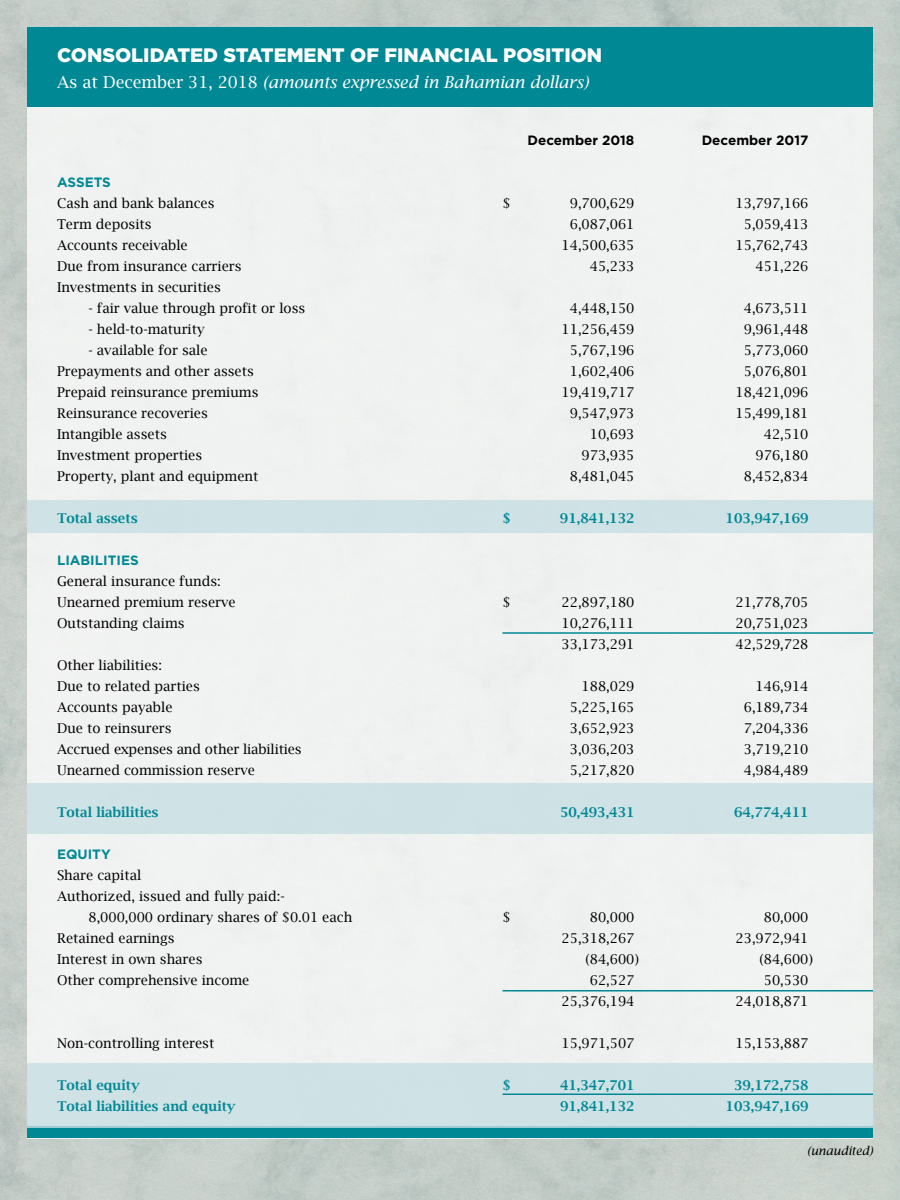
<style>
.page{position:relative;width:900px;height:1200px;background:#fff}
.page>*{position:absolute;margin:0;border:0;box-sizing:border-box;transform-origin:0 0}
.t1{font:900 19.5px "Gotham";color:#fff}
.t2{font:italic 16.5px "Lucida Bright";color:#fff}
.t3{font:13.5px "Lucida Bright";color:#000}
.t4{font:600 13.5px "Lucida Bright";color:#008894}
.t5{font:700 13.5px "Gotham";color:#000}
.t6{font:700 13.5px "Gotham";color:#008894}
.t7{font:italic 12px "Lucida Bright";color:#000}
.s1{font-style:normal}
</style>
<div class="page">
<div style="left:27px;top:54px;width:846px;height:1084px;background:#f0f2f1"></div>
<div style="left:27px;top:27px;width:846px;height:79px;background:#008894"></div>
<div style="left:27px;top:1126px;width:846px;height:12px;background:#008894"></div>
<div style="left:27px;top:500px;width:846px;height:32px;background:#cfe2e5"></div>
<div style="left:27px;top:784px;width:846px;height:50px;background:#cfe2e5"></div>
<div style="left:27px;top:1064px;width:846px;height:64px;background:#cfe2e5"></div>
<hr style="left:502px;top:632px;width:371px;height:2px;background:#008894">
<hr style="left:502px;top:990px;width:371px;height:2px;background:#008894">
<hr style="left:502px;top:1094px;width:371px;height:1px;background:#008894">
<p class="t1" style="left:57px;top:43px;width:547px">CONSOLIDATED STATEMENT OF FINANCIAL POSITION</p>
<p class="t2" style="left:57px;top:72px;width:533px"><span class="s1">As at December 31, 2018</span> (amounts expressed in Bahamian dollars)</p>
<p class="t5" style="left:528px;top:132px;width:108px">December 2018</p>
<p class="t5" style="left:702px;top:132px;width:108px">December 2017</p>
<p class="t6" style="left:57px;top:174px;width:55px">ASSETS</p>
<p class="t3" style="left:57px;top:195px;width:159px">Cash and bank balances</p>
<p class="t3" style="left:502px;top:195px;width:10px">$</p>
<p class="t3" style="left:570px;top:195px;width:66px">9,700,629</p>
<p class="t3" style="left:736px;top:195px;width:74px">13,797,166</p>
<p class="t3" style="left:57px;top:216px;width:96px">Term deposits</p>
<p class="t3" style="left:570px;top:216px;width:66px">6,087,061</p>
<p class="t3" style="left:744px;top:216px;width:66px">5,059,413</p>
<p class="t3" style="left:57px;top:237px;width:132px">Accounts receivable</p>
<p class="t3" style="left:562px;top:237px;width:74px">14,500,635</p>
<p class="t3" style="left:736px;top:237px;width:74px">15,762,743</p>
<p class="t3" style="left:57px;top:258px;width:186px">Due from insurance carriers</p>
<p class="t3" style="left:590px;top:258px;width:46px">45,233</p>
<p class="t3" style="left:756px;top:258px;width:54px">451,226</p>
<p class="t3" style="left:57px;top:279px;width:165px">Investments in securities</p>
<p class="t3" style="left:88px;top:300px;width:218px">- fair value through profit or loss</p>
<p class="t3" style="left:570px;top:300px;width:66px">4,448,150</p>
<p class="t3" style="left:744px;top:300px;width:66px">4,673,511</p>
<p class="t3" style="left:88px;top:321px;width:118px">- held-to-maturity</p>
<p class="t3" style="left:562px;top:321px;width:74px">11,256,459</p>
<p class="t3" style="left:744px;top:321px;width:66px">9,961,448</p>
<p class="t3" style="left:88px;top:342px;width:121px">- available for sale</p>
<p class="t3" style="left:570px;top:342px;width:66px">5,767,196</p>
<p class="t3" style="left:744px;top:342px;width:66px">5,773,060</p>
<p class="t3" style="left:57px;top:363px;width:198px">Prepayments and other assets</p>
<p class="t3" style="left:570px;top:363px;width:66px">1,602,406</p>
<p class="t3" style="left:744px;top:363px;width:66px">5,076,801</p>
<p class="t3" style="left:57px;top:384px;width:203px">Prepaid reinsurance premiums</p>
<p class="t3" style="left:562px;top:384px;width:74px">19,419,717</p>
<p class="t3" style="left:736px;top:384px;width:74px">18,421,096</p>
<p class="t3" style="left:57px;top:405px;width:152px">Reinsurance recoveries</p>
<p class="t3" style="left:570px;top:405px;width:66px">9,547,973</p>
<p class="t3" style="left:736px;top:405px;width:74px">15,499,181</p>
<p class="t3" style="left:57px;top:426px;width:111px">Intangible assets</p>
<p class="t3" style="left:590px;top:426px;width:46px">10,693</p>
<p class="t3" style="left:764px;top:426px;width:46px">42,510</p>
<p class="t3" style="left:57px;top:447px;width:147px">Investment properties</p>
<p class="t3" style="left:582px;top:447px;width:54px">973,935</p>
<p class="t3" style="left:756px;top:447px;width:54px">976,180</p>
<p class="t3" style="left:57px;top:468px;width:203px">Property, plant and equipment</p>
<p class="t3" style="left:570px;top:468px;width:66px">8,481,045</p>
<p class="t3" style="left:744px;top:468px;width:66px">8,452,834</p>
<p class="t4" style="left:57px;top:510px;width:82px">Total assets</p>
<p class="t4" style="left:502px;top:510px;width:10px">$</p>
<p class="t4" style="left:560px;top:510px;width:76px">91,841,132</p>
<p class="t4" style="left:726px;top:510px;width:84px">103,947,169</p>
<p class="t6" style="left:57px;top:552px;width:83px">LIABILITIES</p>
<p class="t3" style="left:57px;top:573px;width:165px">General insurance funds:</p>
<p class="t3" style="left:57px;top:594px;width:180px">Unearned premium reserve</p>
<p class="t3" style="left:502px;top:594px;width:10px">$</p>
<p class="t3" style="left:562px;top:594px;width:74px">22,897,180</p>
<p class="t3" style="left:736px;top:594px;width:74px">21,778,705</p>
<p class="t3" style="left:57px;top:615px;width:129px">Outstanding claims</p>
<p class="t3" style="left:562px;top:615px;width:74px">10,276,111</p>
<p class="t3" style="left:736px;top:615px;width:74px">20,751,023</p>
<p class="t3" style="left:562px;top:636px;width:74px">33,173,291</p>
<p class="t3" style="left:736px;top:636px;width:74px">42,529,728</p>
<p class="t3" style="left:57px;top:657px;width:106px">Other liabilities:</p>
<p class="t3" style="left:57px;top:678px;width:144px">Due to related parties</p>
<p class="t3" style="left:582px;top:678px;width:54px">188,029</p>
<p class="t3" style="left:756px;top:678px;width:54px">146,914</p>
<p class="t3" style="left:57px;top:699px;width:117px">Accounts payable</p>
<p class="t3" style="left:570px;top:699px;width:66px">5,225,165</p>
<p class="t3" style="left:744px;top:699px;width:66px">6,189,734</p>
<p class="t3" style="left:57px;top:720px;width:116px">Due to reinsurers</p>
<p class="t3" style="left:570px;top:720px;width:66px">3,652,923</p>
<p class="t3" style="left:744px;top:720px;width:66px">7,204,336</p>
<p class="t3" style="left:57px;top:741px;width:246px">Accrued expenses and other liabilities</p>
<p class="t3" style="left:570px;top:741px;width:66px">3,036,203</p>
<p class="t3" style="left:744px;top:741px;width:66px">3,719,210</p>
<p class="t3" style="left:57px;top:762px;width:199px">Unearned commission reserve</p>
<p class="t3" style="left:570px;top:762px;width:66px">5,217,820</p>
<p class="t3" style="left:744px;top:762px;width:66px">4,984,489</p>
<p class="t4" style="left:57px;top:804px;width:103px">Total liabilities</p>
<p class="t4" style="left:560px;top:804px;width:76px">50,493,431</p>
<p class="t4" style="left:734px;top:804px;width:76px">64,774,411</p>
<p class="t6" style="left:57px;top:846px;width:55px">EQUITY</p>
<p class="t3" style="left:57px;top:867px;width:86px">Share capital</p>
<p class="t3" style="left:57px;top:888px;width:229px">Authorized, issued and fully paid:-</p>
<p class="t3" style="left:88px;top:909px;width:265px">8,000,000 ordinary shares of $0.01 each</p>
<p class="t3" style="left:502px;top:909px;width:10px">$</p>
<p class="t3" style="left:590px;top:909px;width:46px">80,000</p>
<p class="t3" style="left:764px;top:909px;width:46px">80,000</p>
<p class="t3" style="left:57px;top:930px;width:119px">Retained earnings</p>
<p class="t3" style="left:562px;top:930px;width:74px">25,318,267</p>
<p class="t3" style="left:736px;top:930px;width:74px">23,972,941</p>
<p class="t3" style="left:57px;top:951px;width:147px">Interest in own shares</p>
<p class="t3" style="left:586px;top:951px;width:55px">(84,600)</p>
<p class="t3" style="left:760px;top:951px;width:55px">(84,600)</p>
<p class="t3" style="left:57px;top:972px;width:194px">Other comprehensive income</p>
<p class="t3" style="left:590px;top:972px;width:46px">62,527</p>
<p class="t3" style="left:764px;top:972px;width:46px">50,530</p>
<p class="t3" style="left:562px;top:993px;width:74px">25,376,194</p>
<p class="t3" style="left:736px;top:993px;width:74px">24,018,871</p>
<p class="t3" style="left:57px;top:1035px;width:159px">Non-controlling interest</p>
<p class="t3" style="left:562px;top:1035px;width:74px">15,971,507</p>
<p class="t3" style="left:736px;top:1035px;width:74px">15,153,887</p>
<p class="t4" style="left:57px;top:1077px;width:84px">Total equity</p>
<p class="t4" style="left:502px;top:1077px;width:10px">$</p>
<p class="t4" style="left:560px;top:1077px;width:76px">41,347,701</p>
<p class="t4" style="left:734px;top:1077px;width:76px">39,172,758</p>
<p class="t4" style="left:57px;top:1098px;width:180px">Total liabilities and equity</p>
<p class="t4" style="left:560px;top:1098px;width:76px">91,841,132</p>
<p class="t4" style="left:726px;top:1098px;width:84px">103,947,169</p>
<p class="t7" style="left:807px;top:1144px;width:67px">(unaudited)</p>
</div>
